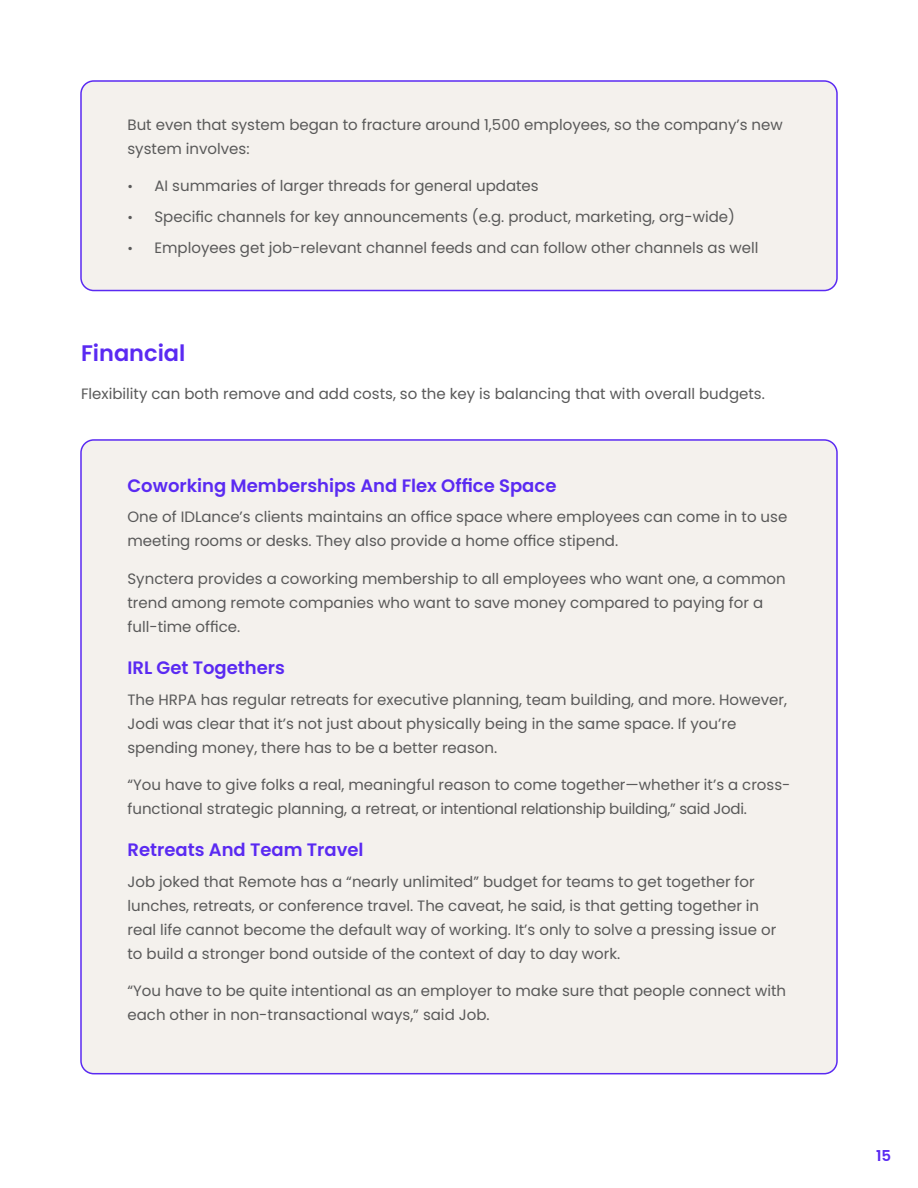
<style>
.page{position:relative;width:918px;height:1188px;background:#fff}
.page>*{position:absolute;margin:0;border:0;box-sizing:border-box;transform-origin:0 0}
.t1{font:600 22.5px "Poppins";color:#5a2af2}
.t2{font:600 18px "Poppins";color:#5a2af2}
.t3{font:15px/24px "Poppins";color:#595959}
.t4{font:600 15px "Poppins";color:#5a2af2}
.s1{font-size:13.5px}
</style>
<div class="page">
<div style="left:81px;top:81px;width:756px;height:210px;background:#f4f1ed;border-radius:13px"></div>
<div style="left:80px;top:80px;width:758px;height:211px;border:2px solid #5a2af2;border-radius:13px"></div>
<div style="left:81px;top:440px;width:756px;height:634px;background:#f4f1ed;border-radius:13px"></div>
<p class="t3" style="left:128px;top:112px;width:657px">But even that system began to fracture around 1,500 employees, so the company’s new system involves:</p>
<p class="t3" style="left:128px;top:174px;width:413px"><span class="s1">•</span> AI summaries of larger threads for general updates</p>
<p class="t3" style="left:128px;top:205px;width:609px"><span class="s1">•</span> Specific channels for key announcements (e.g. product, marketing, org-wide)</p>
<p class="t3" style="left:128px;top:235px;width:633px"><span class="s1">•</span> Employees get job-relevant channel feeds and can follow other channels as well</p>
<h1 class="t1" style="left:81px;top:340px;width:106px">Financial</h1>
<p class="t3" style="left:81px;top:381px;width:685px">Flexibility can both remove and add costs, so the key is balancing that with overall budgets.</p>
<p class="t2" style="left:128px;top:475px;width:430px">Coworking Memberships And Flex Office Space</p>
<p class="t3" style="left:128px;top:505px;width:661px">One of IDLance’s clients maintains an office space where employees can come in to use meeting rooms or desks. They also provide a home office stipend.</p>
<p class="t3" style="left:128px;top:567px;width:660px">Synctera provides a coworking membership to all employees who want one, a common trend among remote companies who want to save money compared to paying for a full-time office.</p>
<p class="t2" style="left:128px;top:657px;width:159px">IRL Get Togethers</p>
<p class="t3" style="left:128px;top:687px;width:661px">The HRPA has regular retreats for executive planning, team building, and more. However,<br>Jodi was clear that it’s not just about physically being in the same space. If you’re spending money, there has to be a better reason.</p>
<p class="t3" style="left:128px;top:773px;width:664px">“You have to give folks a real, meaningful reason to come together—whether it’s a cross&shy;functional strategic planning, a retreat, or intentional relationship building,” said Jodi.</p>
<p class="t2" style="left:128px;top:839px;width:238px">Retreats And Team Travel</p>
<p class="t3" style="left:128px;top:869px;width:650px">Job joked that Remote has a “nearly unlimited” budget for teams to get together for lunches, retreats, or conference travel. The caveat, he said, is that getting together in real life cannot become the default way of working. It’s only to solve a pressing issue or to build a stronger bond outside of the context of day to day work.</p>
<p class="t3" style="left:128px;top:979px;width:660px">“You have to be quite intentional as an employer to make sure that people connect with each other in non-transactional ways,” said Job.</p>
<p class="t4" style="left:876px;top:1147px;width:16px">15</p>
</div>
